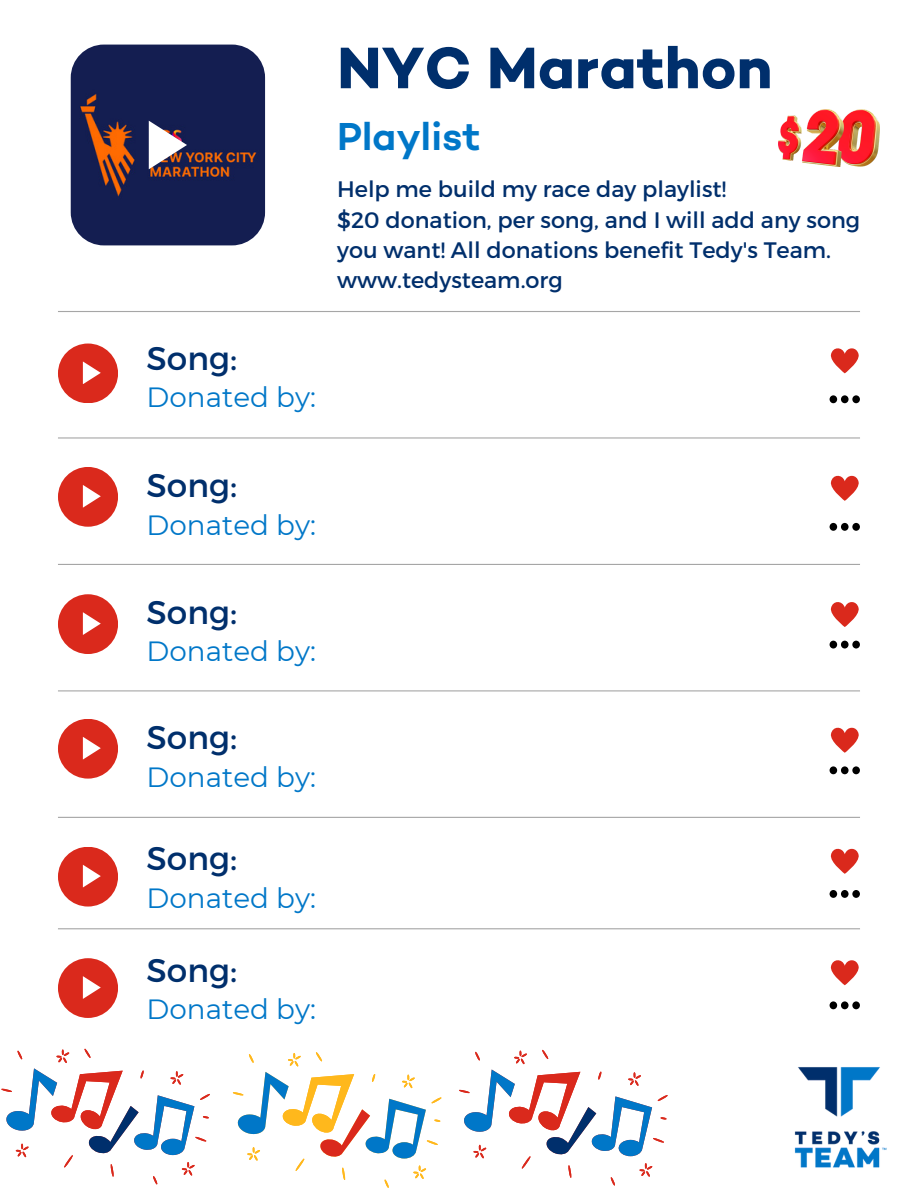
<style>
.page{position:relative;width:918px;height:1188px;background:#fff}
.page>*{position:absolute;margin:0;border:0;box-sizing:border-box;transform-origin:0 0}
.t1{font:700 59.7px "Campton";color:#002f6c}
.t2{font:600 39.75px "Campton";color:#0077c8}
.t3{font:32.7px "Montserrat";color:#002f6c}
.t4{font:27.75px "Montserrat";color:#0077c8}
.t5{font:22.35px/30.3px "Montserrat";color:#002f6c}
</style>
<div class="page">
<img style="left:71px;top:45px;width:194px;height:200px;border-radius:33px">
<svg style="left:830px;top:348px;width:29px;height:25px"></svg>
<svg style="left:830px;top:395px;width:30px;height:8px"></svg>
<svg style="left:830px;top:641px;width:30px;height:8px"></svg>
<svg style="left:830px;top:523px;width:30px;height:8px"></svg>
<svg style="left:830px;top:766px;width:30px;height:8px"></svg>
<svg style="left:830px;top:890px;width:30px;height:8px"></svg>
<div style="left:58px;top:344px;width:60px;height:59px;background:#da291c;border-radius:50%"></div>
<div style="left:58px;top:467px;width:60px;height:60px;background:#da291c;border-radius:50%"></div>
<div style="left:58px;top:594px;width:60px;height:60px;background:#da291c;border-radius:50%"></div>
<div style="left:58px;top:719px;width:60px;height:60px;background:#da291c;border-radius:50%"></div>
<div style="left:58px;top:847px;width:60px;height:60px;background:#da291c;border-radius:50%"></div>
<svg style="left:83px;top:361px;width:18px;height:23px"></svg>
<svg style="left:83px;top:485px;width:18px;height:22px"></svg>
<svg style="left:83px;top:612px;width:18px;height:23px"></svg>
<svg style="left:83px;top:737px;width:18px;height:22px"></svg>
<svg style="left:83px;top:865px;width:18px;height:22px"></svg>
<svg style="left:149px;top:121px;width:38px;height:48px"></svg>
<svg style="left:830px;top:475px;width:29px;height:26px"></svg>
<svg style="left:830px;top:727px;width:29px;height:26px"></svg>
<svg style="left:830px;top:602px;width:29px;height:25px"></svg>
<svg style="left:830px;top:848px;width:29px;height:26px"></svg>
<hr style="left:58px;top:437px;width:802px;height:2px;background:#a6a6a6">
<hr style="left:58px;top:564px;width:802px;height:1px;background:#a6a6a6">
<hr style="left:58px;top:690px;width:802px;height:1px;background:#a6a6a6">
<hr style="left:58px;top:817px;width:802px;height:1px;background:#a6a6a6">
<hr style="left:58px;top:311px;width:802px;height:1px;background:#a6a6a6">
<img style="left:794px;top:1067px;width:93px;height:101px">
<svg style="left:830px;top:1001px;width:30px;height:8px"></svg>
<div style="left:58px;top:958px;width:60px;height:60px;background:#da291c;border-radius:50%"></div>
<svg style="left:83px;top:976px;width:18px;height:23px"></svg>
<svg style="left:830px;top:960px;width:29px;height:25px"></svg>
<hr style="left:58px;top:928px;width:802px;height:1px;background:#a6a6a6">
<svg style="left:1px;top:1049px;width:209px;height:136px"></svg>
<svg style="left:233px;top:1052px;width:209px;height:136px"></svg>
<svg style="left:459px;top:1050px;width:209px;height:136px"></svg>
<img style="left:779px;top:110px;width:101px;height:56px">
<p class="t3" style="left:147px;top:337px;width:92px">Song:</p>
<h3 class="t4" style="left:147px;top:380px;width:171px">Donated by:</h3>
<h2 class="t1" style="left:337px;top:42px;width:437px">NYC Marathon</h2>
<p class="t2" style="left:337px;top:120px;width:145px">Playlist</p>
<p class="t5" style="left:337px;top:173px;width:391px">Help me build my race day playlist!</p>
<p class="t5" style="left:337px;top:203px;width:525px">$20 donation, per song, and I will add any song you want! All donations benefit Tedy's Team.</p>
<p class="t5" style="left:337px;top:264px;width:227px">www.tedysteam.org</p>
<h4 class="t3" style="left:147px;top:464px;width:92px">Song:</h4>
<p class="t4" style="left:147px;top:508px;width:171px">Donated by:</p>
<h3 class="t3" style="left:147px;top:591px;width:92px">Song:</h3>
<h4 class="t4" style="left:147px;top:634px;width:171px">Donated by:</h4>
<p class="t3" style="left:147px;top:716px;width:92px">Song:</p>
<p class="t4" style="left:147px;top:760px;width:171px">Donated by:</p>
<p class="t3" style="left:147px;top:837px;width:92px">Song:</p>
<p class="t4" style="left:147px;top:881px;width:171px">Donated by:</p>
<p class="t3" style="left:147px;top:949px;width:92px">Song:</p>
<h3 class="t4" style="left:147px;top:992px;width:171px">Donated by:</h3>
</div>
